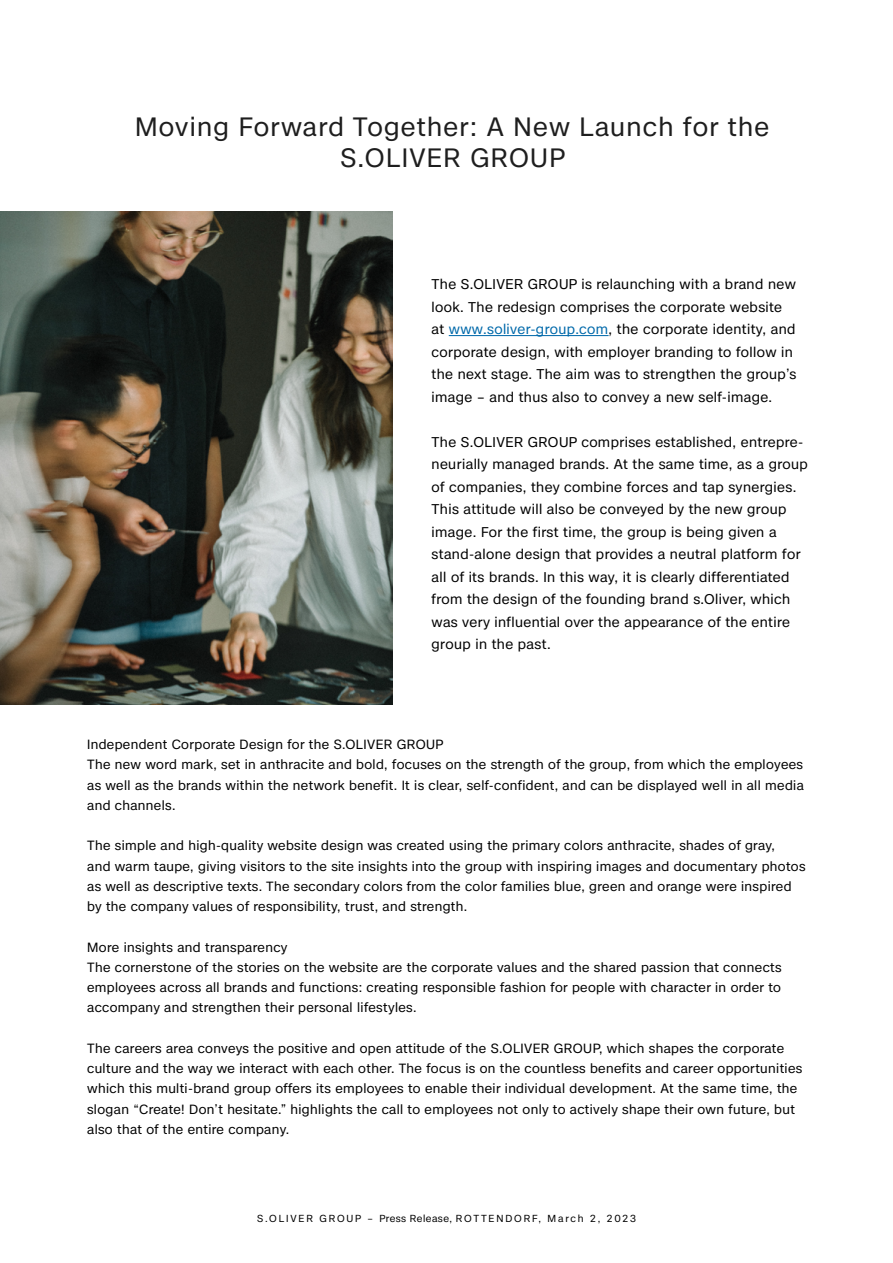
<style>
.page{position:relative;width:893px;height:1263px;background:#fff}
.page>*{position:absolute;margin:0;border:0;box-sizing:border-box;transform-origin:0 0}
.TYP_XL{font:25.35px "s.Oliver Case";letter-spacing:.05em;color:#1e1e1e}
.TYP_M{font:13.5px/22.5px "s.Oliver Case";letter-spacing:.03em;color:#000}
.TYP_M-2{font:12.75px/20.2px "s.Oliver Case";letter-spacing:.03em;color:#000;text-align:justify}
.Typ_XXS{font:9.75px "s.Oliver Case";letter-spacing:.19em;color:#000}
.s1{color:#0069aa}
</style>
<div class="page">
<img style="left:0;top:212px;width:392px;height:493px">
<hr style="left:449px;top:335px;width:160px;height:1px;background:#0069aa">
<p class="TYP_XL" style="left:135px;top:111px;width:636px">Moving Forward Together: A New Launch for the</p>
<p class="TYP_XL" style="left:340px;top:142px;width:226px">S.OLIVER GROUP</p>
<p class="TYP_M" style="left:432px;top:274px;width:366px">The S.OLIVER GROUP is relaunching with a brand new look. The redesign comprises the corporate website at <span class="s1">www.soliver-group.com</span>, the corporate identity, and corporate design, with employer branding to follow in the next stage. The aim was to strengthen the group’s image – and thus also to convey a new self-image.</p>
<p class="TYP_M" style="left:432px;top:431px;width:378px">The S.OLIVER GROUP comprises established, entrepre&shy;neurially managed brands. At the same time, as a group of companies, they combine forces and tap synergies.<br>This attitude will also be conveyed by the new group image. For the first time, the group is being given a stand-alone design that provides a neutral platform for all of its brands. In this way, it is clearly differentiated from the design of the founding brand s.Oliver, which was very influential over the appearance of the entire group in the past.</p>
<p class="TYP_M-2" style="left:87px;top:735px;width:358px">Independent Corporate Design for the S.OLIVER GROUP</p>
<p class="TYP_M-2" style="left:87px;top:755px;width:718px">The new word mark, set in anthracite and bold, focuses on the strength of the group, from which the employees as well as the brands within the network benefit. It is clear, self-confident, and can be displayed well in all media and channels.</p>
<p class="TYP_M-2" style="left:87px;top:836px;width:720px;text-align:left">The simple and high-quality website design was created using the primary colors anthracite, shades of gray,<br>and warm taupe, giving visitors to the site insights into the group with inspiring images and documentary photos as well as descriptive texts. The secondary colors from the color families blue, green and orange were inspired by the company values of responsibility, trust, and strength.</p>
<p class="TYP_M-2" style="left:87px;top:937px;width:202px">More insights and transparency</p>
<p class="TYP_M-2" style="left:87px;top:957px;width:696px">The cornerstone of the stories on the website are the corporate values and the shared passion that connects employees across all brands and functions: creating responsible fashion for people with character in order to accompany and strengthen their personal lifestyles.</p>
<p class="TYP_M-2" style="left:87px;top:1038px;width:717px;text-align:left">The careers area conveys the positive and open attitude of the S.OLIVER GROUP, which shapes the corporate culture and the way we interact with each other. The focus is on the countless benefits and career opportunities which this multi-brand group offers its employees to enable their individual development. At the same time, the slogan “Create! Don’t hesitate.” highlights the call to employees not only to actively shape their own future, but also that of the entire company.</p>
<p class="Typ_XXS" style="left:257px;top:1212px;width:380px">S.OLIVER GROUP – Press Release, ROTTENDORF, March 2, 2023</p>
</div>
